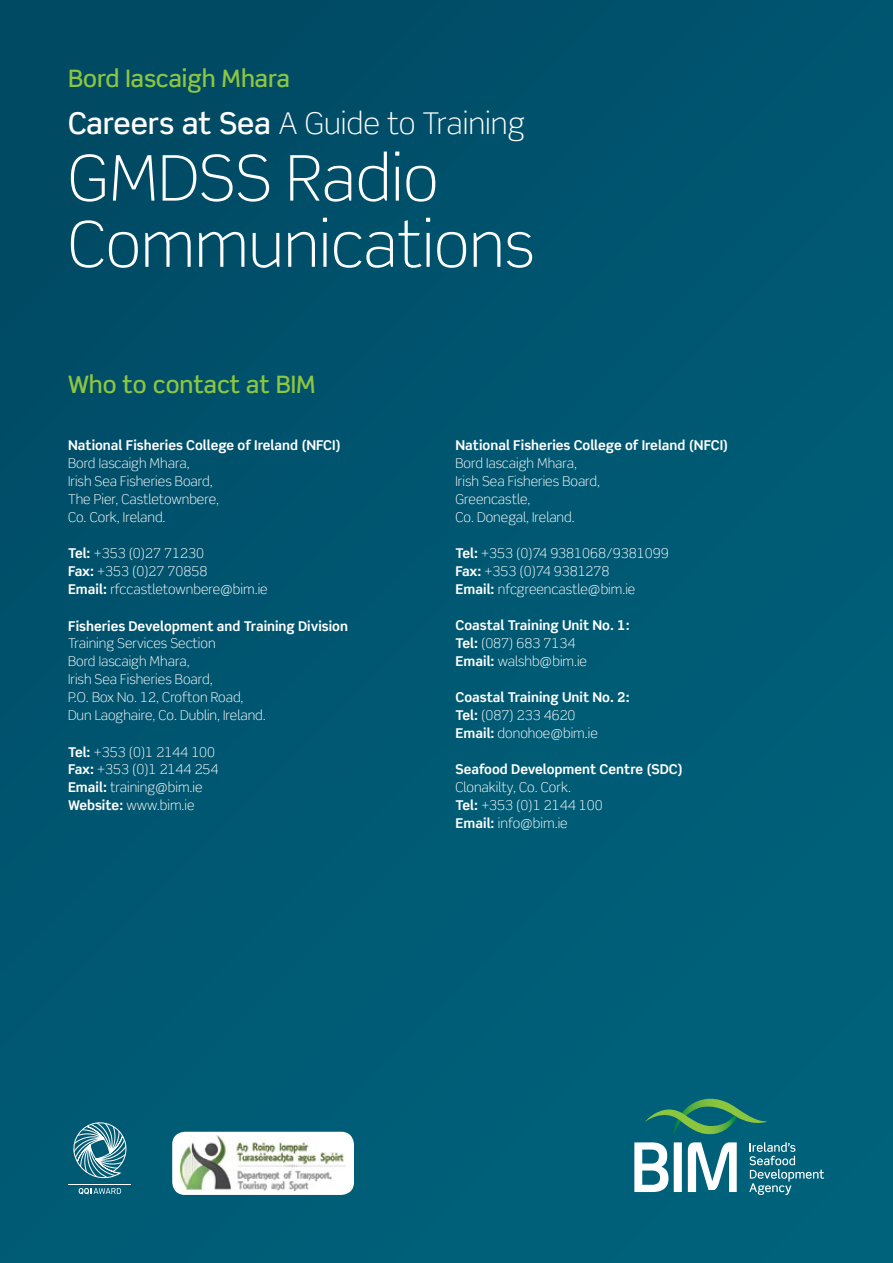
<style>
.page{position:relative;width:893px;height:1263px;background:#fff}
.page>*{position:absolute;margin:0;border:0;box-sizing:border-box;transform-origin:0 0}
.t1{font:300 63px/66.2px "Scene Std";color:#fff}
.t2{font:300 30px "Scene Std";color:#fff}
.t3{font:500 24px "Scene Std";color:#8dc63f}
.t4{font:300 13.5px/18px "Scene Std";color:#fff}
.t5{font:700 13.5px/18px "Scene Std";color:#fff}
.s1{font-weight:500}
.s2{font-weight:700}
.s3{font-weight:300}
</style>
<div class="page">
<div style="left:0;top:0;width:893px;height:1263px;background:linear-gradient(to right,#00516b,#005d77)"></div>
<svg style="left:72px;top:1122px;width:56px;height:58px;background:#47889b"></svg>
<svg style="left:79px;top:1188px;width:42px;height:6px"></svg>
<hr style="left:68px;top:1184px;width:63px;height:1px;background:#fff">
<div style="left:172px;top:1132px;width:182px;height:63px;background:#fff;border-radius:13px"></div>
<img style="left:181px;top:1136px;width:164px;height:55px">
<svg style="left:749px;top:1142px;width:75px;height:53px;background:#2b7b90"></svg>
<svg style="left:634px;top:1142px;width:34px;height:50px"></svg>
<div style="left:674px;top:1142px;width:8px;height:50px;background:#fff"></div>
<svg style="left:688px;top:1142px;width:49px;height:50px"></svg>
<svg style="left:645px;top:1099px;width:123px;height:36px;background:#217969"></svg>
<h3 class="t3" style="left:68px;top:63px;width:223px">Bord Iascaigh Mhara</h3>
<h2 class="t2" style="left:68px;top:106px;width:458px"><span class="s1">Careers at Sea</span> A Guide to Training</h2>
<h1 class="t1" style="left:68px;top:145px;width:468px">GMDSS Radio<br>Communications</h1>
<h3 class="t3" style="left:68px;top:369px;width:249px">Who to contact at BIM</h3>
<p class="t5" style="left:68px;top:436px;width:274px">National Fisheries College of Ireland (NFCI)</p>
<p class="t4" style="left:68px;top:455px;width:153px">Bord Iascaigh Mhara,<br>Irish Sea Fisheries Board,<br>The Pier, Castletownbere,<br>Co. Cork, Ireland.</p>
<p class="t4" style="left:68px;top:545px;width:201px"><span class="s2">Tel:</span> +353 (0)27 71230<br><span class="s2">Fax:</span> +353 (0)27 70858<br><span class="s2">Email:</span> rfccastletownbere@bim.ie</p>
<p class="t5" style="left:68px;top:616px;width:282px">Fisheries Development and Training Division</p>
<p class="t4" style="left:68px;top:635px;width:199px">Training Services Section<br>Bord Iascaigh Mhara,<br>Irish Sea Fisheries Board,<br>P.O. Box No. 12, Crofton Road,<br>Dun Laoghaire, Co. Dublin, Ireland.</p>
<p class="t4" style="left:68px;top:743px;width:152px"><span class="s2">Tel:</span> +353 (0)1 2144 100<br><span class="s2">Fax:</span> +353 (0)1 2144 254<br><span class="s2">Email:</span> training@bim.ie<br><span class="s2">Website:</span> www.bim.ie</p>
<p class="t5" style="left:455px;top:436px;width:274px">National Fisheries College of Ireland (NFCI)</p>
<p class="t4" style="left:455px;top:455px;width:146px">Bord Iascaigh Mhara,<br>Irish Sea Fisheries Board,<br>Greencastle,<br>Co. Donegal, Ireland.</p>
<p class="t4" style="left:455px;top:545px;width:215px"><span class="s2">Tel:</span> +353 (0)74 9381068/9381099<br><span class="s2">Fax:</span> +353 (0)74 9381278<br><span class="s2">Email:</span> nfcgreencastle@bim.ie</p>
<p class="t5" style="left:455px;top:616px;width:176px">Coastal Training Unit No. 1:<br>Tel: <span class="s3">(087) 683 7134<br></span>Email: <span class="s3">walshb@bim.ie</span></p>
<p class="t5" style="left:455px;top:688px;width:176px">Coastal Training Unit No. 2:<br>Tel: <span class="s3">(087) 233 4620<br></span>Email: <span class="s3">donohoe@bim.ie</span></p>
<p class="t5" style="left:455px;top:760px;width:229px">Seafood Development Centre (SDC)</p>
<p class="t4" style="left:455px;top:779px;width:149px">Clonakilty, Co. Cork.<br><span class="s2">Tel:</span> +353 (0)1 2144 100<br><span class="s2">Email:</span> info@bim.ie</p>
</div>
